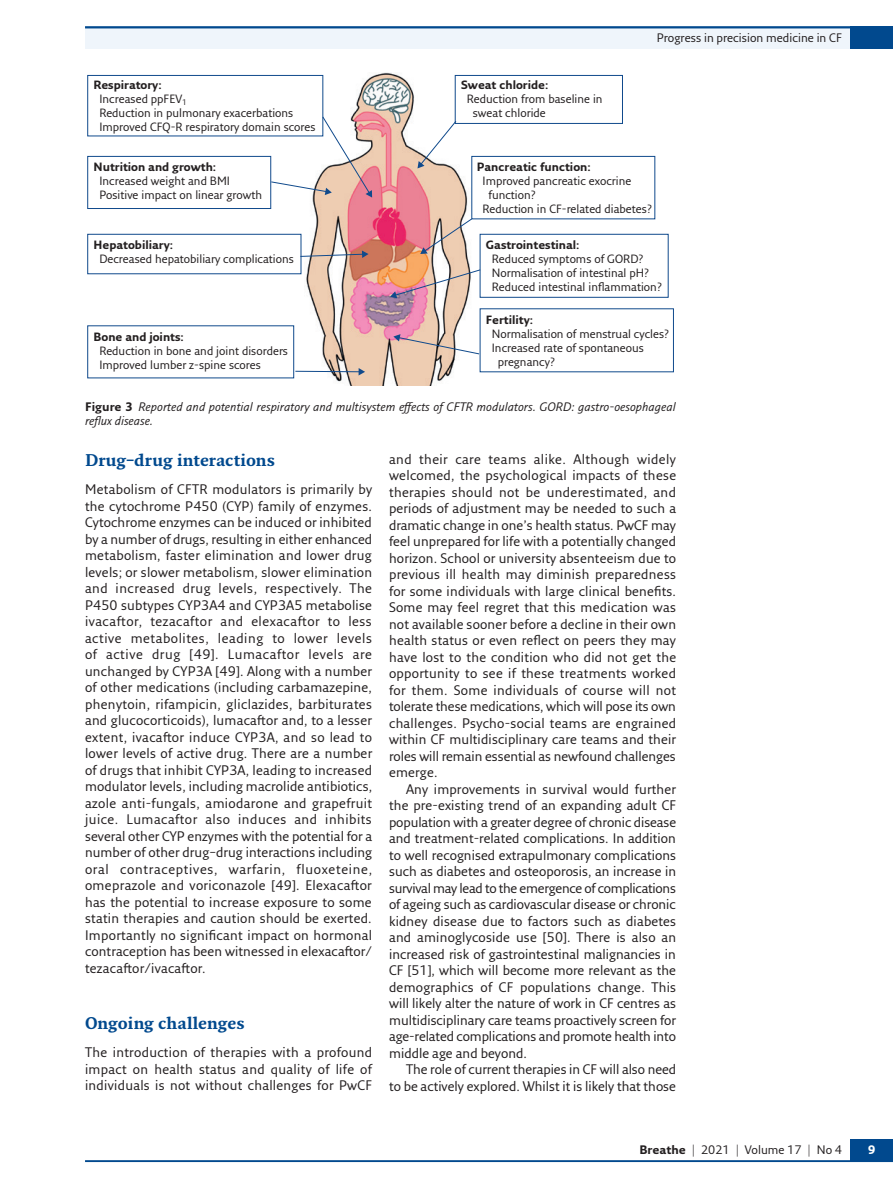
<style>
.page{position:relative;width:893px;height:1191px;background:#fff}
.page>*{position:absolute;margin:0;border:0;box-sizing:border-box;transform-origin:0 0}
.t1{font:700 16.5px "Fresco Std";letter-spacing:-.005em;color:#01498e}
.t2{font:13.5px/16.5px "Fresco Sans Pro";color:#231f20;text-align:justify}
.t3{font:italic 12px/13.5px "Fresco Sans Pro";letter-spacing:.005em;color:#231f20}
.t4{font:12px "Fresco Sans Pro";color:#231f20}
.t5{font:700 12px "Fresco Sans Pro";color:#fff}
.t6{font:11.7px/14.1px "Fresco Sans Pro";color:#231f20}
.t7{font:700 11.7px "Fresco Sans Pro";color:#231f20}
.s1{font-weight:700}
.s2{font-weight:700;font-style:normal}
</style>
<div class="page">
<hr style="left:85px;top:1160px;width:808px;height:2px;background:#01498e">
<div style="left:850px;top:1138px;width:43px;height:23px;background:#01498e"></div>
<div style="left:85px;top:26px;width:808px;height:23px;background:#eff5fb"></div>
<hr style="left:85px;top:26px;width:808px;height:2px;background:#01498e">
<div style="left:850px;top:26px;width:43px;height:23px;background:#01498e"></div>
<img style="left:304px;top:72px;width:170px;height:313px">
<div style="left:87px;top:75px;width:236px;height:61px;border:1px solid #104a8c"></div>
<div style="left:87px;top:156px;width:184px;height:53px;border:1px solid #104a8c"></div>
<div style="left:87px;top:234px;width:214px;height:40px;border:1px solid #104a8c"></div>
<div style="left:455px;top:75px;width:168px;height:49px;border:1px solid #104a8c"></div>
<svg style="left:322px;top:116px;width:347px;height:182px"></svg>
<svg style="left:366px;top:190px;width:6px;height:8px"></svg>
<svg style="left:270px;top:181px;width:62px;height:14px"></svg>
<svg style="left:300px;top:250px;width:69px;height:8px"></svg>
<svg style="left:295px;top:368px;width:70px;height:7px"></svg>
<svg style="left:417px;top:120px;width:40px;height:48px"></svg>
<svg style="left:420px;top:218px;width:53px;height:36px"></svg>
<svg style="left:390px;top:269px;width:91px;height:29px"></svg>
<svg style="left:393px;top:334px;width:87px;height:21px"></svg>
<p class="t6" style="left:99px;top:77px;width:218px;text-indent:-6px"><span class="s1">Respiratory:<br></span>Increased ppFEV<sub>1<br></sub>Reduction in pulmonary exacerbations<br>Improved CFQ-R respiratory domain scores</p>
<p class="t7" style="left:94px;top:160px;width:124px">Nutrition and growth:</p>
<p class="t6" style="left:99px;top:174px;width:164px">Increased weight and BMI<br>Positive impact on linear growth</p>
<p class="t7" style="left:94px;top:237px;width:81px">Hepatobiliary:</p>
<p class="t6" style="left:99px;top:252px;width:196px">Decreased hepatobiliary complications</p>
<p class="t7" style="left:94px;top:329px;width:92px">Bone and joints:</p>
<p class="t6" style="left:99px;top:343px;width:190px">Reduction in bone and joint disorders<br>Improved lumber z-spine scores</p>
<p class="t7" style="left:461px;top:77px;width:89px">Sweat chloride:</p>
<p class="t6" style="left:473px;top:91px;width:131px;text-indent:-6px">Reduction from baseline in sweat chloride</p>
<p class="t4" style="left:657px;top:30px;width:187px">Progress in precision medicine in CF</p>
<p class="t7" style="left:477px;top:160px;width:116px">Pancreatic function:</p>
<p class="t6" style="left:483px;top:174px;width:150px">Improved pancreatic exocrine</p>
<p class="t6" style="left:488px;top:188px;width:49px">function?</p>
<p class="t6" style="left:483px;top:202px;width:171px">Reduction in CF-related diabetes?</p>
<p class="t7" style="left:486px;top:237px;width:95px">Gastrointestinal:</p>
<p class="t6" style="left:492px;top:252px;width:172px">Reduced symptoms of GORD?<br>Normalisation of intestinal pH?<br>Reduced intestinal inflammation?</p>
<p class="t7" style="left:486px;top:312px;width:49px">Fertility:</p>
<p class="t6" style="left:492px;top:326px;width:179px">Normalisation of menstrual cycles?</p>
<p class="t6" style="left:492px;top:340px;width:154px">Increased rate of spontaneous</p>
<p class="t6" style="left:498px;top:354px;width:59px">pregnancy?</p>
<p class="t3" style="left:85px;top:400px;width:592px"><span class="s2">Figure 3</span> Reported and potential respiratory and multisystem effects of CFTR modulators. GORD: gastro-oesophageal reflux disease.</p>
<p class="t1" style="left:85px;top:449px;width:192px">Drug–drug interactions</p>
<p class="t2" style="left:85px;top:481px;width:289px">Metabolism of CFTR modulators is primarily by the cytochrome P450 (CYP) family of enzymes.<br>Cytochrome enzymes can be induced or inhibited by a number of drugs, resulting in either enhanced metabolism, faster elimination and lower drug levels; or slower metabolism, slower elimination and increased drug levels, respectively. The P450 subtypes CYP3A4 and CYP3A5 metabolise ivacaftor, tezacaftor and elexacaftor to less active metabolites, leading to lower levels of active drug [49]. Lumacaftor levels are unchanged by CYP3A [49]. Along with a number of other medications (including carbamazepine, phenytoin, rifampicin, gliclazides, barbiturates and glucocorticoids), lumacaftor and, to a lesser extent, ivacaftor induce CYP3A, and so lead to lower levels of active drug. There are a number of drugs that inhibit CYP3A, leading to increased modulator levels, including macrolide antibiotics, azole anti-fungals, amiodarone and grapefruit juice. Lumacaftor also induces and inhibits several other CYP enzymes with the potential for a number of other drug–drug interactions including oral contraceptives, warfarin, fluoxeteine, omeprazole and voriconazole [49]. Elexacaftor has the potential to increase exposure to some statin therapies and caution should be exerted.<br>Importantly no significant impact on hormonal contraception has been witnessed in elexacaftor/ tezacaftor/ivacaftor.</p>
<p class="t1" style="left:85px;top:1012px;width:161px">Ongoing challenges</p>
<p class="t2" style="left:85px;top:1043px;width:289px">The introduction of therapies with a profound impact on health status and quality of life of individuals is not without challenges for PwCF</p>
<p class="t2" style="left:389px;top:450px;width:289px">and their care teams alike. Although widely welcomed, the psychological impacts of these therapies should not be underestimated, and periods of adjustment may be needed to such a dramatic change in one’s health status. PwCF may feel unprepared for life with a potentially changed horizon. School or university absenteeism due to previous ill health may diminish preparedness for some individuals with large clinical benefits.<br>Some may feel regret that this medication was not available sooner before a decline in their own health status or even reflect on peers they may have lost to the condition who did not get the opportunity to see if these treatments worked for them. Some individuals of course will not tolerate these medications, which will pose its own challenges. Psycho-social teams are engrained within CF multidisciplinary care teams and their roles will remain essential as newfound challenges emerge.</p>
<p class="t2" style="left:389px;top:780px;width:289px;text-indent:17px">Any improvements in survival would further the pre-existing trend of an expanding adult CF population with a greater degree of chronic disease and treatment-related complications. In addition to well recognised extrapulmonary complications such as diabetes and osteoporosis, an increase in survival may lead to the emergence of complications of ageing such as cardiovascular disease or chronic kidney disease due to factors such as diabetes and aminoglycoside use [50]. There is also an increased risk of gastrointestinal malignancies in CF [51], which will become more relevant as the demographics of CF populations change. This will likely alter the nature of work in CF centres as multidisciplinary care teams proactively screen for age-related complications and promote health into middle age and beyond.</p>
<p class="t2" style="left:389px;top:1060px;width:289px;text-align:right">The role of current therapies in CF will also need<br>to be actively explored. Whilst it is likely that those</p>
<p class="t4" style="left:639px;top:1142px;width:204px"><span class="s1">Breathe</span> | 2021 | Volume 17 | No 4</p>
<p class="t5" style="left:868px;top:1142px;width:9px">9</p>
</div>
